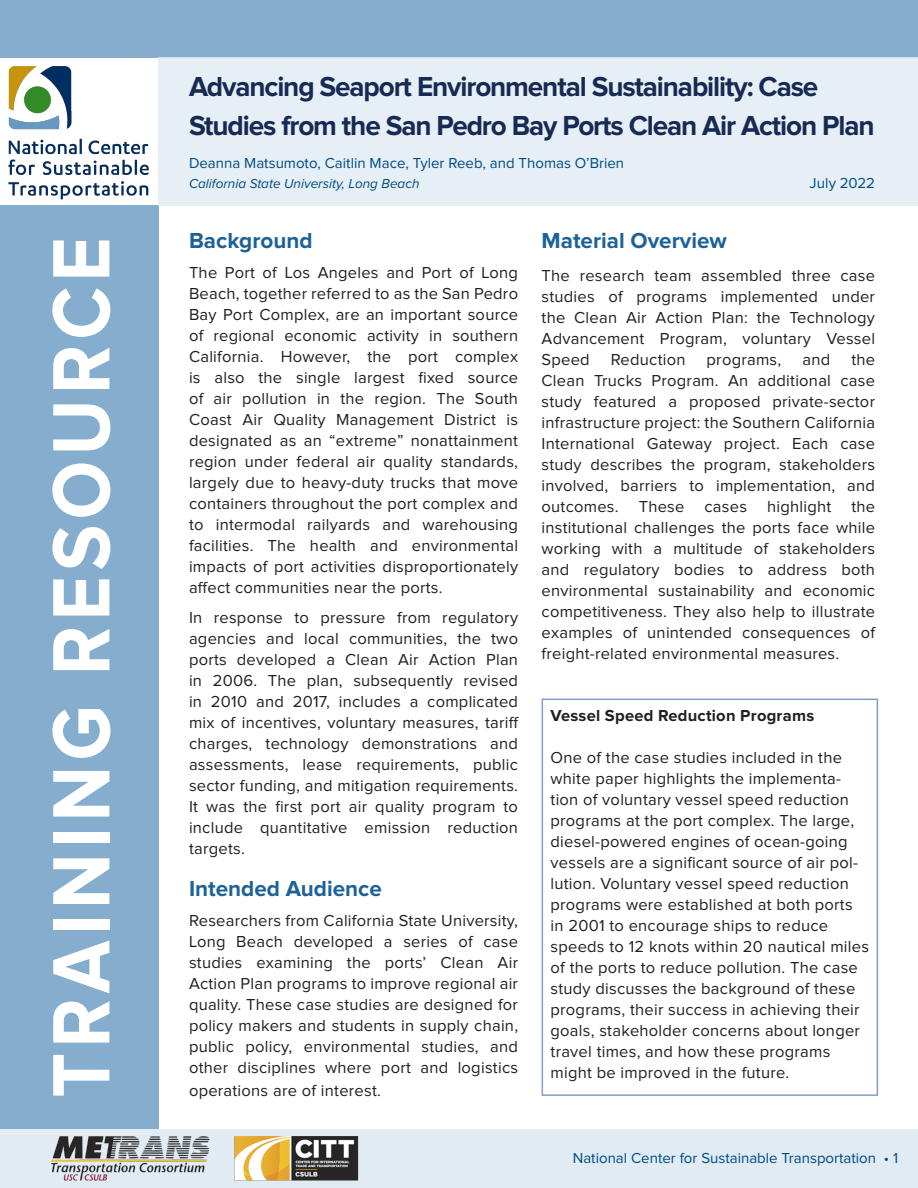
<style>
.page{position:relative;width:918px;height:1188px;background:#fff}
.page>*{position:absolute;margin:0;border:0;box-sizing:border-box;transform-origin:0 0}
.t1{font:700 84.15px "Proxima Nova";letter-spacing:.07em;color:#fff;scale:.91 1}
.t2{font:700 28.5px/39px "Proxima Nova";letter-spacing:-.04em;color:#172a53}
.t3{font:700 22.5px "Proxima Nova";color:#1c6299}
.t4{font:16.5px/21px "Proxima Nova";letter-spacing:.015em;color:#231f20;text-align:justify}
.t5{font:700 16.5px "Proxima Nova";letter-spacing:.015em;color:#231f20}
.t6{font:15px "Proxima Nova";color:#004b84}
.t7{font:italic 13.5px "Proxima Nova";color:#004b84}
</style>
<div class="page">
<div style="left:0;top:205px;width:158px;height:924px;background:#85adce"></div>
<div style="left:0;top:0;width:918px;height:57px;background:#85adce"></div>
<div style="left:0;top:1129px;width:918px;height:59px;background:#e0ebf3"></div>
<div style="left:158px;top:57px;width:760px;height:148px;background:#e0ebf3"></div>
<img style="left:9px;top:67px;width:139px;height:132px">
<div style="left:542px;top:699px;width:336px;height:397px;border:2px solid #849dc4"></div>
<img style="left:51px;top:1136px;width:159px;height:45px">
<img style="left:235px;top:1136px;width:123px;height:45px">
<p class="t1" style="left:33px;top:1097px;width:947px;rotate:-90deg">TRAINING RESOURCE</p>
<p class="t2" style="left:189px;top:68px;width:687px">Advancing Seaport Environmental Sustainability: Case<br>Studies from the San Pedro Bay Ports Clean Air Action Plan</p>
<p class="t6" style="left:189px;top:156px;width:437px">Deanna Matsumoto, Caitlin Mace, Tyler Reeb, and Thomas O’Brien</p>
<p class="t7" style="left:189px;top:173px;width:232px">California State University, Long Beach</p>
<p class="t6" style="left:810px;top:177px;width:67px">July 2022</p>
<p class="t3" style="left:189px;top:228px;width:125px">Background</p>
<p class="t4" style="left:189px;top:263px;width:331px">The Port of Los Angeles and Port of Long Beach, together referred to as the San Pedro Bay Port Complex, are an important source of regional economic activity in southern California. However, the port complex is also the single largest fixed source of air pollution in the region. The South Coast Air Quality Management District is designated as an “extreme” nonattainment region under federal air quality standards, largely due to heavy-duty trucks that move containers throughout the port complex and to intermodal railyards and warehousing facilities. The health and environmental impacts of port activities disproportionately affect communities near the ports.</p>
<p class="t4" style="left:189px;top:608px;width:331px">In response to pressure from regulatory agencies and local communities, the two ports developed a Clean Air Action Plan in 2006. The plan, subsequently revised in 2010 and 2017, includes a complicated mix of incentives, voluntary measures, tariff charges, technology demonstrations and assessments, lease requirements, public sector funding, and mitigation requirements.<br>It was the first port air quality program to include quantitative emission reduction targets.</p>
<p class="t3" style="left:189px;top:876px;width:194px">Intended Audience</p>
<p class="t4" style="left:189px;top:911px;width:331px">Researchers from California State University, Long Beach developed a series of case studies examining the ports’ Clean Air Action Plan programs to improve regional air quality. These case studies are designed for policy makers and students in supply chain, public policy, environmental studies, and other disciplines where port and logistics</p>
<p class="t4" style="left:189px;top:1080px;width:193px">operations are of interest.</p>
<p class="t3" style="left:542px;top:228px;width:187px">Material Overview</p>
<p class="t4" style="left:542px;top:266px;width:335px">The research team assembled three case studies of programs implemented under the Clean Air Action Plan: the Technology Advancement Program, voluntary Vessel Speed</p>
<p class="t4" style="left:542px;top:350px;width:335px;text-indent:310px">the Clean Trucks Program. An additional case study featured a proposed private-sector infrastructure project: the Southern California International Gateway project. Each case study describes the program, stakeholders involved, barriers to implementation, and outcomes. These cases highlight the institutional challenges the ports face while working with a multitude of stakeholders and regulatory bodies to address both environmental sustainability and economic competitiveness. They also help to illustrate examples of unintended consequences of freight-related environmental measures.</p>
<p class="t4" style="left:611px;top:350px;width:76px">Reduction</p>
<p class="t4" style="left:707px;top:350px;width:76px">programs,</p>
<p class="t4" style="left:802px;top:350px;width:29px">and</p>
<p class="t5" style="left:551px;top:706px;width:265px">Vessel Speed Reduction Programs</p>
<p class="t4" style="left:551px;top:747px;width:320px;text-align:left">One of the case studies included in the white paper highlights the implementa&shy;tion of voluntary vessel speed reduction programs at the port complex. The large, diesel-powered engines of ocean-going vessels are a significant source of air pol&shy;lution. Voluntary vessel speed reduction programs were established at both ports in 2001 to encourage ships to reduce speeds to 12 knots within 20 nautical miles of the ports to reduce pollution. The case study discusses the background of these programs, their success in achieving their goals, stakeholder concerns about longer travel times, and how these programs might be improved in the future.</p>
<p class="t6" style="left:573px;top:1151px;width:327px">National Center for Sustainable Transportation • 1</p>
</div>
